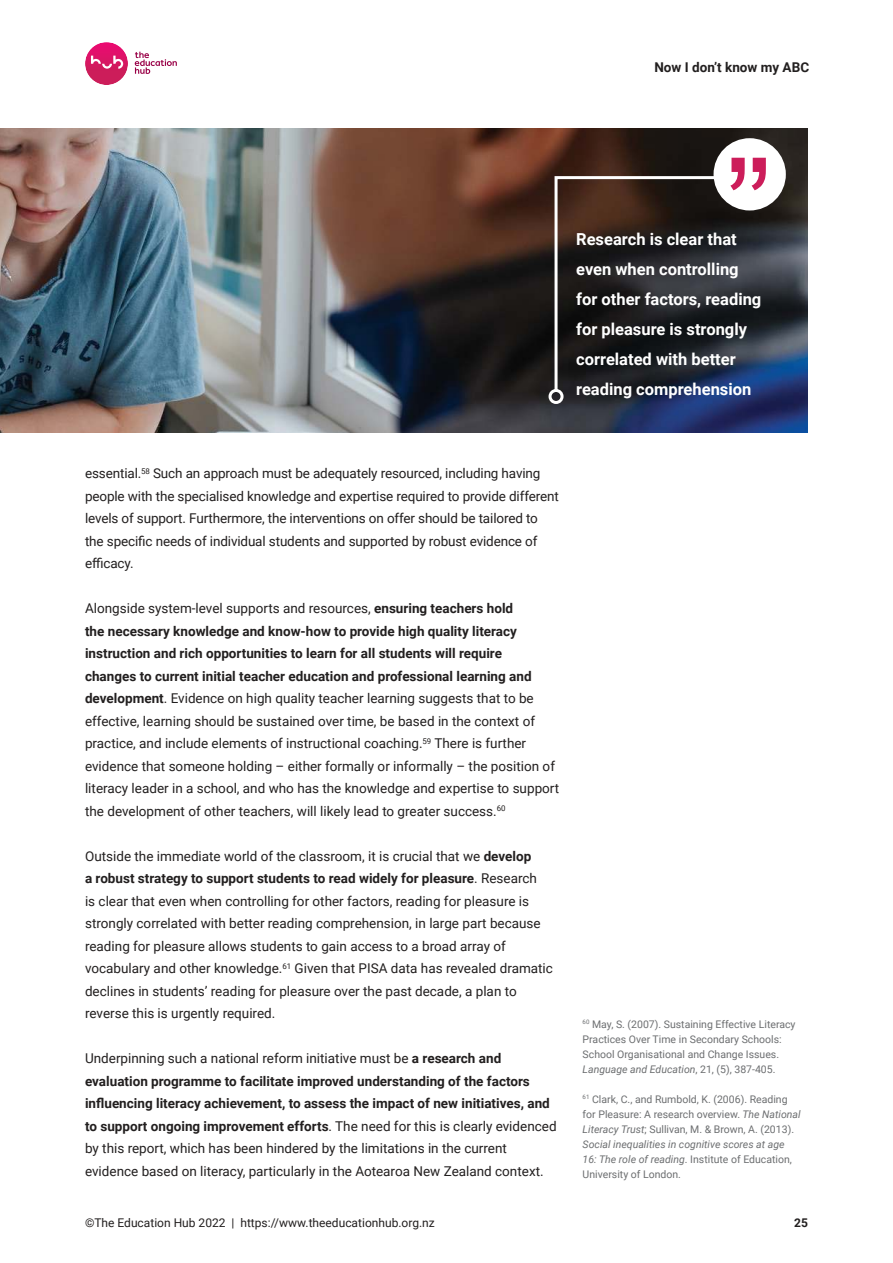
<style>
.page{position:relative;width:893px;height:1263px;background:#fff}
.page>*{position:absolute;margin:0;border:0;box-sizing:border-box;transform-origin:0 0}
.t1{font:700 16.5px/30px "Roboto";color:#fff}
.t2{font:13.5px/22.5px "Roboto";color:#221f1f}
.t3{font:700 13.5px "Roboto";color:#221f1f}
.t4{font:12px "Roboto";color:#221f1f}
.t5{font:700 12px "Roboto";color:#221f1f}
.t6{font:10.5px/15px "Roboto";color:#6c6e70}
.s1{font-weight:700}
.s2{font-style:italic}
</style>
<div class="page">
<img style="left:85px;top:42px;width:43px;height:43px">
<svg style="left:91px;top:56px;width:32px;height:13px"></svg>
<svg style="left:135px;top:52px;width:42px;height:22px"></svg>
<img style="left:0;top:128px;width:808px;height:305px">
<div style="left:549px;top:389px;width:15px;height:15px;border:3px solid #fff;border-radius:50%"></div>
<div style="left:713px;top:138px;width:73px;height:72px;background:#fff;border-radius:50%"></div>
<svg style="left:553px;top:158px;width:213px;height:235px;background:#342f32"></svg>
<p class="t3" style="left:654px;top:62px;width:156px">Now I don’t know my ABC</p>
<p class="t1" style="left:576px;top:226px;width:187px">Research is clear that even when controlling for other factors, reading for pleasure is strongly correlated with better reading comprehension</p>
<p class="t2" style="left:85px;top:463px;width:475px">essential.<sup>58</sup> Such an approach must be adequately resourced, including having people with the specialised knowledge and expertise required to provide different levels of support. Furthermore, the interventions on offer should be tailored to the specific needs of individual students and supported by robust evidence of efficacy.</p>
<p class="t2" style="left:85px;top:598px;width:476px">Alongside system-level supports and resources, <span class="s1">ensuring teachers hold<br>the necessary knowledge and know-how to provide high quality literacy instruction and rich opportunities to learn for all students will require<br>changes to current initial teacher education and professional learning and development</span>. Evidence on high quality teacher learning suggests that to be effective, learning should be sustained over time, be based in the context of practice, and include elements of instructional coaching.<sup>59</sup> There is further evidence that someone holding – either formally or informally – the position of literacy leader in a school, and who has the knowledge and expertise to support the development of other teachers, will likely lead to greater success.<sup>60</sup></p>
<p class="t2" style="left:85px;top:846px;width:469px">Outside the immediate world of the classroom, it is crucial that we <span class="s1">develop<br>a robust strategy to support students to read widely for pleasure</span>. Research<br>is clear that even when controlling for other factors, reading for pleasure is strongly correlated with better reading comprehension, in large part because reading for pleasure allows students to gain access to a broad array of vocabulary and other knowledge.<sup>61</sup> Given that PISA data has revealed dramatic declines in students’ reading for pleasure over the past decade, a plan to reverse this is urgently required.</p>
<p class="t2" style="left:85px;top:1048px;width:473px">Underpinning such a national reform initiative must be <span class="s1">a research and evaluation programme to facilitate improved understanding of the factors influencing literacy achievement, to assess the impact of new initiatives, and to support ongoing improvement efforts</span>. The need for this is clearly evidenced by this report, which has been hindered by the limitations in the current evidence based on literacy, particularly in the Aotearoa New Zealand context.</p>
<p class="t6" style="left:583px;top:1017px;width:214px"><sup>60</sup> May, S. (2007). Sustaining Effective Literacy Practices Over Time in Secondary Schools:<br>School Organisational and Change Issues.<br><span class="s2">Language and Education</span>, 21, (5), 387-405.</p>
<p class="t6" style="left:583px;top:1092px;width:220px"><sup>61</sup> Clark, C., and Rumbold, K. (2006). Reading for Pleasure: A research overview. <span class="s2">The National Literacy Trust</span>; Sullivan, M. &amp; Brown, A. (2013).<br><span class="s2">Social inequalities in cognitive scores at age 16: The role of reading</span>. Institute of Education, University of London.</p>
<p class="t4" style="left:85px;top:1217px;width:351px">©The Education Hub 2022 | https://www.theeducationhub.org.nz</p>
<p class="t5" style="left:794px;top:1218px;width:15px">25</p>
</div>
